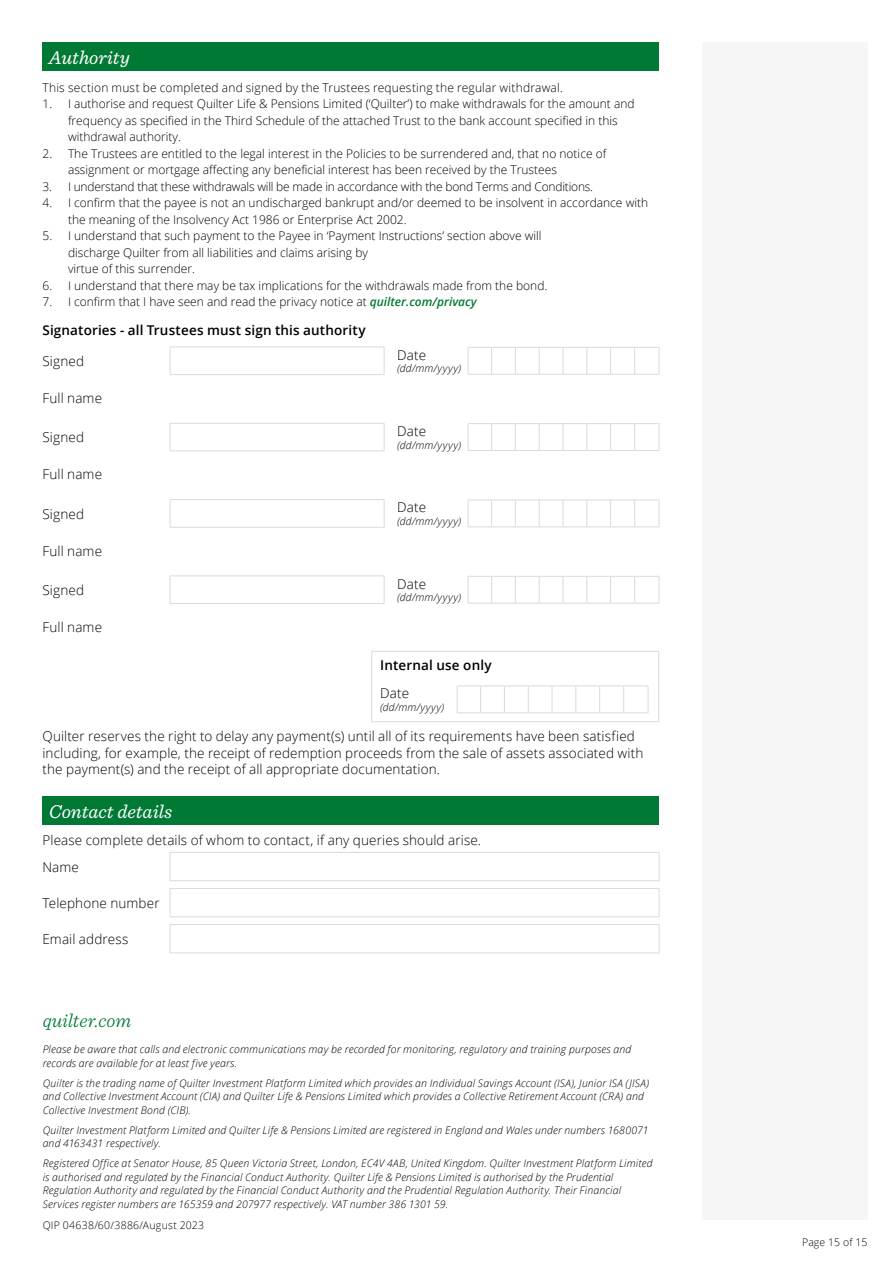
<style>
.page{position:relative;width:893px;height:1263px;background:#fff}
.page>*{position:absolute;margin:0;border:0;box-sizing:border-box;transform-origin:0 0}
.t1{font:italic 19.5px "Sentinel";color:#fff}
.t2{font:italic 300 19.5px "Sentinel";color:#007935}
.t3{font:300 13.5px/16.5px "Open Sans";letter-spacing:.01em;color:#000}
.t4{font:600 13.5px "Open Sans";letter-spacing:.01em;color:#000}
.t5{font:300 12px/16.5px "Open Sans";color:#000}
.t6{font:italic 300 10.5px/13.5px "Open Sans";letter-spacing:.015em;color:#000}
.t7{font:300 10.5px "Open Sans";letter-spacing:.025em;color:#000}
.t8{font:300 10.5px "Open Sans";color:#000}
.s1{font-weight:600;font-style:italic;color:#007935}
</style>
<div class="page">
<div style="left:702px;top:43px;width:165px;height:1177px;background:#f6f6f6"></div>
<div style="left:43px;top:42px;width:616px;height:29px;background:#007935"></div>
<div style="left:43px;top:796px;width:616px;height:28px;background:#007935"></div>
<hr style="left:170px;top:347px;width:214px;height:1px;background:#dadada">
<svg style="left:170px;top:347px;width:1px;height:27px"></svg>
<svg style="left:384px;top:347px;width:1px;height:27px"></svg>
<hr style="left:170px;top:374px;width:214px;height:1px;background:#dadada">
<svg style="left:468px;top:347px;width:192px;height:28px"></svg>
<hr style="left:170px;top:423px;width:214px;height:1px;background:#dadada">
<svg style="left:170px;top:424px;width:1px;height:26px"></svg>
<svg style="left:384px;top:424px;width:1px;height:26px"></svg>
<hr style="left:170px;top:450px;width:214px;height:1px;background:#dadada">
<svg style="left:468px;top:423px;width:192px;height:28px"></svg>
<hr style="left:170px;top:499px;width:214px;height:1px;background:#dadada">
<svg style="left:170px;top:500px;width:1px;height:27px"></svg>
<svg style="left:384px;top:500px;width:1px;height:27px"></svg>
<hr style="left:170px;top:527px;width:214px;height:1px;background:#dadada">
<svg style="left:468px;top:500px;width:192px;height:27px"></svg>
<hr style="left:170px;top:575px;width:214px;height:1px;background:#dadada">
<svg style="left:170px;top:576px;width:1px;height:27px"></svg>
<svg style="left:384px;top:576px;width:1px;height:27px"></svg>
<hr style="left:170px;top:603px;width:214px;height:1px;background:#dadada">
<svg style="left:468px;top:576px;width:192px;height:28px"></svg>
<hr style="left:371px;top:651px;width:288px;height:1px;background:#dadada">
<hr style="left:371px;top:652px;width:1px;height:69px;background:#dadada">
<hr style="left:658px;top:652px;width:1px;height:69px;background:#dadada">
<hr style="left:371px;top:721px;width:288px;height:1px;background:#dadada">
<svg style="left:457px;top:685px;width:192px;height:28px"></svg>
<hr style="left:170px;top:852px;width:489px;height:1px;background:#dadada">
<svg style="left:170px;top:853px;width:1px;height:27px"></svg>
<svg style="left:659px;top:853px;width:1px;height:27px"></svg>
<hr style="left:170px;top:880px;width:489px;height:1px;background:#dadada">
<hr style="left:170px;top:888px;width:489px;height:1px;background:#dadada">
<svg style="left:170px;top:889px;width:1px;height:27px"></svg>
<svg style="left:659px;top:889px;width:1px;height:27px"></svg>
<hr style="left:170px;top:916px;width:489px;height:1px;background:#dadada">
<hr style="left:170px;top:924px;width:489px;height:1px;background:#dadada">
<svg style="left:170px;top:925px;width:1px;height:27px"></svg>
<svg style="left:659px;top:925px;width:1px;height:27px"></svg>
<hr style="left:170px;top:952px;width:489px;height:1px;background:#dadada">
<h1 class="t1" style="left:49px;top:43px;width:82px">Authority</h1>
<p class="t5" style="left:43px;top:79px;width:522px">This section must be completed and signed by the Trustees requesting the regular withdrawal.</p>
<p class="t5" style="left:68px;top:95px;width:568px;text-indent:-25px">1. I authorise and request Quilter Life &amp; Pensions Limited (‘Quilter’) to make withdrawals for the amount and frequency as specified in the Third Schedule of the attached Trust to the bank account specified in this withdrawal authority.</p>
<p class="t5" style="left:68px;top:145px;width:540px;text-indent:-25px">2. The Trustees are entitled to the legal interest in the Policies to be surrendered and, that no notice of assignment or mortgage affecting any beneficial interest has been received by the Trustees</p>
<p class="t5" style="left:43px;top:178px;width:552px">3. I understand that these withdrawals will be made in accordance with the bond Terms and Conditions.</p>
<p class="t5" style="left:68px;top:194px;width:582px;text-indent:-25px">4. I confirm that the payee is not an undischarged bankrupt and/or deemed to be insolvent in accordance with the meaning of the Insolvency Act 1986 or Enterprise Act 2002.</p>
<p class="t5" style="left:68px;top:227px;width:475px;text-indent:-25px">5. I understand that such payment to the Payee in ‘Payment Instructions’ section above will discharge Quilter from all liabilities and claims arising by<br>virtue of this surrender.</p>
<p class="t5" style="left:43px;top:277px;width:506px">6. I understand that there may be tax implications for the withdrawals made from the bond.</p>
<p class="t5" style="left:43px;top:293px;width:436px">7. I confirm that I have seen and read the privacy notice at <span class="s1">quilter.com/privacy</span></p>
<p class="t4" style="left:43px;top:321px;width:325px">Signatories - all Trustees must sign this authority</p>
<p class="t3" style="left:43px;top:352px;width:43px">Signed</p>
<p class="t3" style="left:397px;top:346px;width:30px">Date</p>
<p class="t6" style="left:397px;top:361px;width:65px">(dd/mm/yyyy)</p>
<p class="t3" style="left:43px;top:389px;width:61px">Full name</p>
<p class="t3" style="left:43px;top:429px;width:43px">Signed</p>
<p class="t3" style="left:43px;top:466px;width:61px">Full name</p>
<p class="t3" style="left:43px;top:505px;width:43px">Signed</p>
<p class="t3" style="left:43px;top:542px;width:61px">Full name</p>
<p class="t3" style="left:43px;top:581px;width:43px">Signed</p>
<p class="t3" style="left:43px;top:618px;width:61px">Full name</p>
<p class="t3" style="left:397px;top:422px;width:30px">Date</p>
<p class="t6" style="left:397px;top:438px;width:65px">(dd/mm/yyyy)</p>
<p class="t3" style="left:397px;top:499px;width:30px">Date</p>
<p class="t6" style="left:397px;top:514px;width:65px">(dd/mm/yyyy)</p>
<p class="t3" style="left:397px;top:575px;width:30px">Date</p>
<p class="t6" style="left:397px;top:590px;width:65px">(dd/mm/yyyy)</p>
<p class="t4" style="left:380px;top:656px;width:113px">Internal use only</p>
<p class="t3" style="left:380px;top:685px;width:30px">Date</p>
<p class="t6" style="left:380px;top:700px;width:65px">(dd/mm/yyyy)</p>
<p class="t3" style="left:43px;top:728px;width:602px">Quilter reserves the right to delay any payment(s) until all of its requirements have been satisfied including, for example, the receipt of redemption proceeds from the sale of assets associated with the payment(s) and the receipt of all appropriate documentation.</p>
<h1 class="t1" style="left:49px;top:797px;width:125px">Contact details</h1>
<p class="t3" style="left:43px;top:826px;width:440px;line-height:26.7px">Please complete details of whom to contact, if any queries should arise.<br>Name</p>
<p class="t3" style="left:43px;top:894px;width:119px">Telephone number</p>
<p class="t3" style="left:43px;top:930px;width:87px">Email address</p>
<h1 class="t2" style="left:43px;top:1006px;width:90px">quilter.com</h1>
<p class="t6" style="left:43px;top:1042px;width:590px">Please be aware that calls and electronic communications may be recorded for monitoring, regulatory and training purposes and records are available for at least five years.</p>
<p class="t6" style="left:43px;top:1076px;width:608px">Quilter is the trading name of Quilter Investment Platform Limited which provides an Individual Savings Account (ISA), Junior ISA (JISA) and Collective Investment Account (CIA) and Quilter Life &amp; Pensions Limited which provides a Collective Retirement Account (CRA) and<br>Collective Investment Bond (CIB).</p>
<p class="t6" style="left:43px;top:1123px;width:607px">Quilter Investment Platform Limited and Quilter Life &amp; Pensions Limited are registered in England and Wales under numbers 1680071 and 4163431 respectively.</p>
<p class="t6" style="left:43px;top:1156px;width:611px">Registered Office at Senator House, 85 Queen Victoria Street, London, EC4V 4AB, United Kingdom. Quilter Investment Platform Limited is authorised and regulated by the Financial Conduct Authority. Quilter Life &amp; Pensions Limited is authorised by the Prudential Regulation Authority and regulated by the Financial Conduct Authority and the Prudential Regulation Authority. Their Financial Services register numbers are 165359 and 207977 respectively. VAT number 386 1301 59.</p>
<p class="t7" style="left:43px;top:1217px;width:163px">QIP 04638/60/3886/August 2023</p>
<p class="t8" style="left:802px;top:1235px;width:67px">Page 15 of 15</p>
</div>
